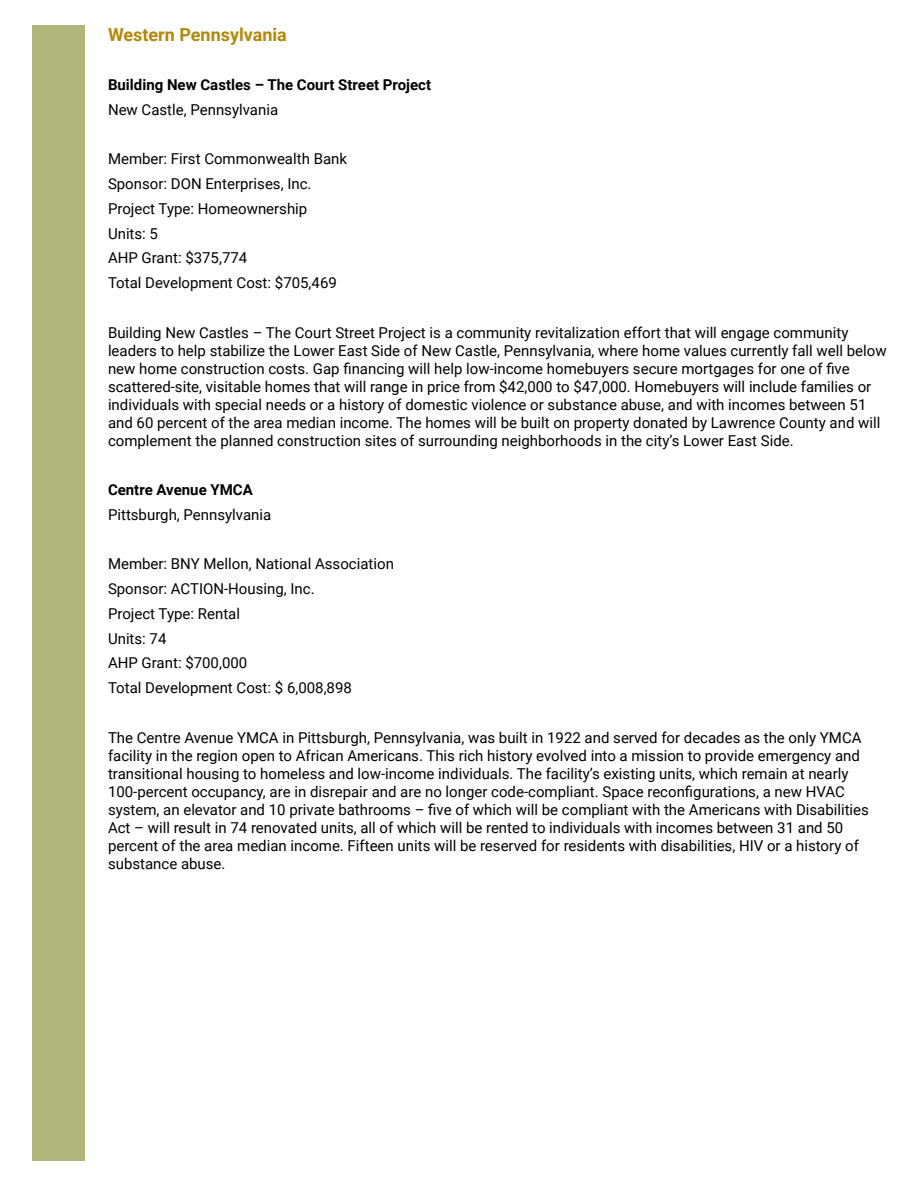
<style>
.page{position:relative;width:918px;height:1188px;background:#fff}
.page>*{position:absolute;margin:0;border:0;box-sizing:border-box;transform-origin:0 0}
.t1{font:700 18px "Roboto";color:#b38808}
.t2{font:15px/18px "Roboto";color:#000}
.t3{font:700 15px "Roboto";color:#000}
</style>
<div class="page">
<div style="left:32px;top:26px;width:53px;height:1135px;background:#b0b579"></div>
<p class="t1" style="left:108px;top:21px;width:180px">Western Pennsylvania</p>
<p class="t3" style="left:108px;top:74px;width:325px">Building New Castles – The Court Street Project</p>
<p class="t2" style="left:108px;top:100px;width:172px">New Castle, Pennsylvania</p>
<p class="t2" style="left:108px;top:146px;width:241px;line-height:24.8px">Member: First Commonwealth Bank<br>Sponsor: DON Enterprises, Inc.<br>Project Type: Homeownership<br>Units: 5<br>AHP Grant: $375,774<br>Total Development Cost: $705,469</p>
<p class="t2" style="left:108px;top:323px;width:780px">Building New Castles – The Court Street Project is a community revitalization effort that will engage community leaders to help stabilize the Lower East Side of New Castle, Pennsylvania, where home values currently fall well below new home construction costs. Gap financing will help low-income homebuyers secure mortgages for one of five scattered-site, visitable homes that will range in price from $42,000 to $47,000. Homebuyers will include families or individuals with special needs or a history of domestic violence or substance abuse, and with incomes between 51 and 60 percent of the area median income. The homes will be built on property donated by Lawrence County and will complement the planned construction sites of surrounding neighborhoods in the city’s Lower East Side.</p>
<p class="t3" style="left:108px;top:479px;width:146px">Centre Avenue YMCA</p>
<p class="t2" style="left:108px;top:505px;width:165px">Pittsburgh, Pennsylvania</p>
<p class="t2" style="left:108px;top:551px;width:287px;line-height:24.8px">Member: BNY Mellon, National Association<br>Sponsor: ACTION-Housing, Inc.<br>Project Type: Rental<br>Units: 74<br>AHP Grant: $700,000<br>Total Development Cost: $ 6,008,898</p>
<p class="t2" style="left:108px;top:728px;width:762px">The Centre Avenue YMCA in Pittsburgh, Pennsylvania, was built in 1922 and served for decades as the only YMCA facility in the region open to African Americans. This rich history evolved into a mission to provide emergency and transitional housing to homeless and low-income individuals. The facility’s existing units, which remain at nearly 100-percent occupancy, are in disrepair and are no longer code-compliant. Space reconfigurations, a new HVAC system, an elevator and 10 private bathrooms – five of which will be compliant with the Americans with Disabilities Act – will result in 74 renovated units, all of which will be rented to individuals with incomes between 31 and 50 percent of the area median income. Fifteen units will be reserved for residents with disabilities, HIV or a history of substance abuse.</p>
</div>
